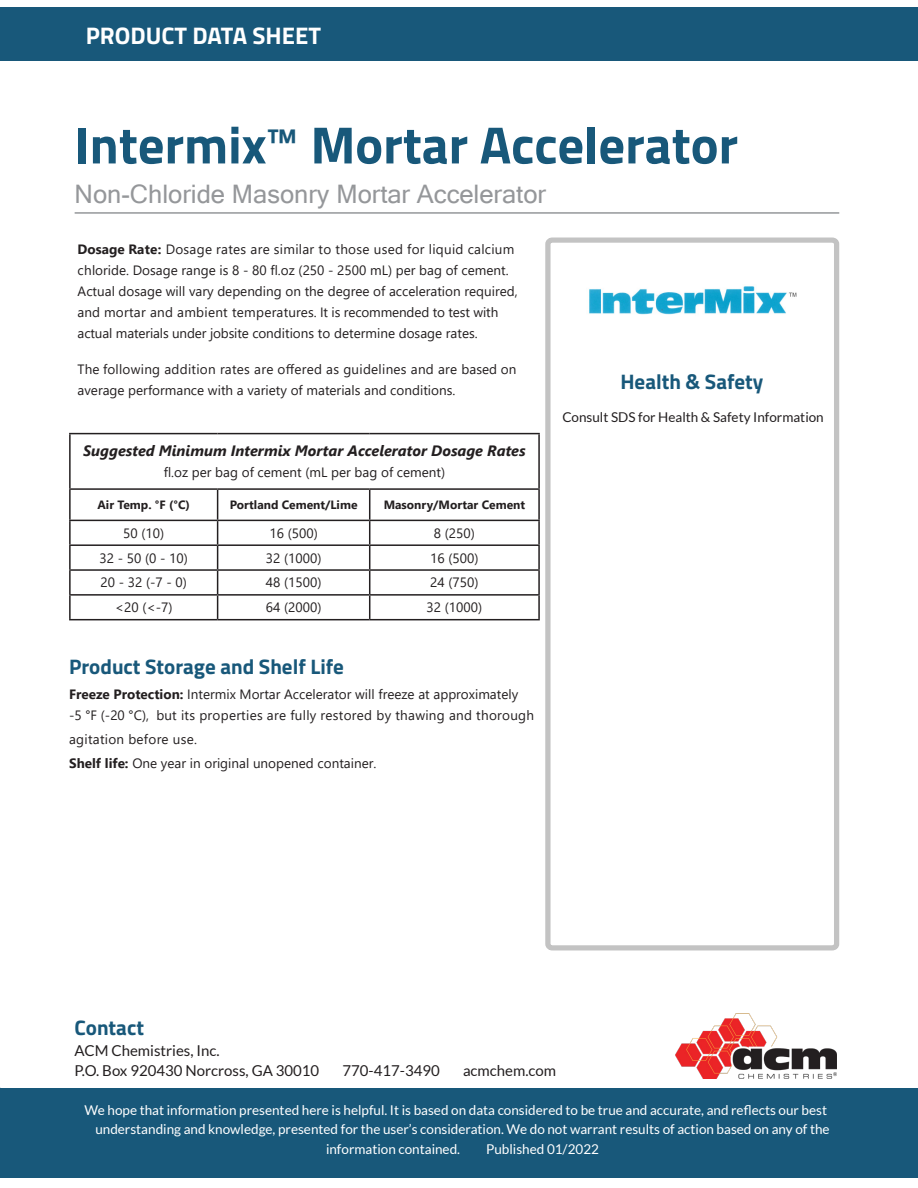
<style>
.page{position:relative;width:918px;height:1188px;background:#fff}
.page>*{position:absolute;margin:0;border:0;box-sizing:border-box;transform-origin:0 0}
.Main_Header{font:700 52.5px "Titillium Web";color:#18587a}
.Main_Sub_Header{font:25.5px "Microsoft Sans Serif";color:#95979a}
.t1{font:700 24px "Titillium Web";color:#fff}
.Right_Para_Header{font:700 21px "Titillium Web";color:#18587a}
.t2{font:15px "Lato";color:#231f20}
.Body{font:italic 700 15px "Segoe UI";color:#231f20}
.Bullets{font:13.5px/21px "Segoe UI";color:#231f20}
.Body-2{font:13.5px/21px "Segoe UI";color:#231f20}
.Footer_Text{font:13.5px "Lato";color:#fff}
.Right_Para_Text{font:13.5px "Lato";color:#231f20}
.Body-3{font:13.5px "Segoe UI";letter-spacing:.02em;color:#231f20}
.Body-4{font:700 12px "Segoe UI";color:#231f20}
.s1{font-family:"Ebrima";font-size:42px}
.s2{font-weight:700}
</style>
<div class="page">
<div style="left:0;top:8px;width:918px;height:54px;background:#18587a"></div>
<hr style="left:75px;top:212px;width:764px;height:2px;background:#95979a">
<svg style="left:545px;top:237px;width:295px;height:714px"></svg>
<div style="left:0;top:1088px;width:918px;height:90px;background:#18587a"></div>
<hr style="left:69px;top:433px;width:149px;height:1px;background:#231f20">
<hr style="left:69px;top:434px;width:2px;height:54px;background:#231f20">
<hr style="left:218px;top:433px;width:152px;height:1px;background:#231f20">
<hr style="left:370px;top:433px;width:170px;height:1px;background:#231f20">
<hr style="left:538px;top:434px;width:2px;height:54px;background:#231f20">
<hr style="left:69px;top:488px;width:149px;height:2px;background:#231f20">
<hr style="left:69px;top:490px;width:2px;height:30px;background:#231f20">
<hr style="left:218px;top:488px;width:152px;height:2px;background:#231f20">
<hr style="left:217px;top:490px;width:1px;height:30px;background:#231f20">
<hr style="left:370px;top:488px;width:170px;height:2px;background:#231f20">
<hr style="left:369px;top:490px;width:1px;height:30px;background:#231f20">
<hr style="left:538px;top:490px;width:2px;height:30px;background:#231f20">
<hr style="left:69px;top:520px;width:149px;height:1px;background:#231f20">
<hr style="left:69px;top:521px;width:2px;height:23px;background:#231f20">
<hr style="left:218px;top:520px;width:152px;height:1px;background:#231f20">
<hr style="left:370px;top:520px;width:170px;height:1px;background:#231f20">
<hr style="left:538px;top:521px;width:2px;height:23px;background:#231f20">
<hr style="left:69px;top:544px;width:149px;height:2px;background:#231f20">
<hr style="left:69px;top:546px;width:2px;height:23px;background:#231f20">
<hr style="left:218px;top:544px;width:152px;height:2px;background:#231f20">
<hr style="left:370px;top:544px;width:170px;height:2px;background:#231f20">
<hr style="left:538px;top:546px;width:2px;height:23px;background:#231f20">
<hr style="left:69px;top:569px;width:149px;height:2px;background:#231f20">
<hr style="left:69px;top:571px;width:2px;height:23px;background:#231f20">
<hr style="left:218px;top:569px;width:152px;height:2px;background:#231f20">
<hr style="left:370px;top:569px;width:170px;height:2px;background:#231f20">
<hr style="left:538px;top:571px;width:2px;height:23px;background:#231f20">
<hr style="left:69px;top:594px;width:149px;height:2px;background:#231f20">
<hr style="left:69px;top:596px;width:2px;height:23px;background:#231f20">
<hr style="left:218px;top:594px;width:152px;height:2px;background:#231f20">
<svg style="left:217px;top:521px;width:1px;height:98px"></svg>
<hr style="left:370px;top:594px;width:170px;height:2px;background:#231f20">
<svg style="left:369px;top:521px;width:1px;height:98px"></svg>
<hr style="left:538px;top:596px;width:2px;height:23px;background:#231f20">
<hr style="left:69px;top:619px;width:149px;height:1px;background:#231f20">
<hr style="left:218px;top:619px;width:152px;height:1px;background:#231f20">
<hr style="left:370px;top:619px;width:170px;height:1px;background:#231f20">
<img style="left:675px;top:1013px;width:162px;height:66px">
<img style="left:587px;top:285px;width:214px;height:33px">
<p class="t1" style="left:86px;top:17px;width:237px">PRODUCT DATA SHEET</p>
<p class="Main_Header" style="left:75px;top:105px;width:665px">Intermix<span class="s1">™</span> Mortar Accelerator</p>
<p class="Main_Sub_Header" style="left:75px;top:177px;width:473px">Non-Chloride Masonry Mortar Accelerator</p>
<p class="Bullets" style="left:78px;top:238px;width:442px"><span class="s2">Dosage Rate:</span> Dosage rates are similar to those used for liquid calcium chloride. Dosage range is 8 - 80 fl.oz (250 - 2500 mL) per bag of cement.<br>Actual dosage will vary depending on the degree of acceleration required, and mortar and ambient temperatures. It is recommended to test with actual materials under jobsite conditions to determine dosage rates.</p>
<p class="Bullets" style="left:78px;top:358px;width:440px">The following addition rates are offered as guidelines and are based on average performance with a variety of materials and conditions.</p>
<p class="Body" style="left:83px;top:437px;width:444px">Suggested Minimum Intermix Mortar Accelerator Dosage Rates</p>
<p class="Body-2" style="left:164px;top:461px;width:283px">fl.oz per bag of cement (mL per bag of cement)</p>
<p class="Body-4" style="left:98px;top:494px;width:94px">Air Temp. °F (°C)</p>
<p class="Body-4" style="left:230px;top:494px;width:129px">Portland Cement/Lime</p>
<p class="Body-4" style="left:384px;top:494px;width:143px">Masonry/Mortar Cement</p>
<p class="Body-2" style="left:123px;top:521px;width:42px">50 (10)</p>
<p class="Body-2" style="left:270px;top:521px;width:50px">16 (500)</p>
<p class="Body-2" style="left:434px;top:521px;width:42px">8 (250)</p>
<p class="Body-2" style="left:100px;top:546px;width:90px">32 - 50 (0 - 10)</p>
<p class="Body-2" style="left:266px;top:546px;width:57px">32 (1000)</p>
<p class="Body-2" style="left:430px;top:546px;width:50px">16 (500)</p>
<p class="Body-2" style="left:100px;top:571px;width:88px">20 - 32 (-7 - 0)</p>
<p class="Body-2" style="left:266px;top:571px;width:57px">48 (1500)</p>
<p class="Body-2" style="left:430px;top:571px;width:50px">24 (750)</p>
<p class="Body-2" style="left:115px;top:596px;width:59px">&lt;20 (&lt;-7)</p>
<p class="Body-2" style="left:266px;top:596px;width:57px">64 (2000)</p>
<p class="Body-2" style="left:427px;top:596px;width:57px">32 (1000)</p>
<p class="Right_Para_Header" style="left:69px;top:650px;width:276px">Product Storage and Shelf Life</p>
<p class="Body-2" style="left:69px;top:683px;width:466px"><span class="s2">Freeze Protection:</span> Intermix Mortar Accelerator will freeze at approximately -5 °F (-20 °C), but its properties are fully restored by thawing and thorough</p>
<p class="Body-3" style="left:69px;top:727px;width:129px">agitation before use.</p>
<p class="Body-2" style="left:69px;top:752px;width:309px"><span class="s2">Shelf life:</span> One year in original unopened container.</p>
<p class="Right_Para_Header" style="left:621px;top:366px;width:144px">Health &amp; Safety</p>
<p class="Right_Para_Text" style="left:562px;top:410px;width:263px">Consult SDS for Health &amp; Safety Information</p>
<p class="Right_Para_Header" style="left:75px;top:1012px;width:71px">Contact</p>
<p class="t2" style="left:75px;top:1042px;width:147px">ACM Chemistries, Inc.</p>
<p class="t2" style="left:75px;top:1062px;width:246px">P.O. Box 920430 Norcross, GA 30010</p>
<p class="t2" style="left:342px;top:1062px;width:99px">770-417-3490</p>
<p class="t2" style="left:463px;top:1062px;width:95px">acmchem.com</p>
<p class="Footer_Text" style="left:84px;top:1102px;width:744px">We hope that information presented here is helpful. It is based on data considered to be true and accurate, and reflects our best</p>
<p class="Footer_Text" style="left:95px;top:1122px;width:736px">understanding and knowledge, presented for the user’s consideration. We do not warrant results of action based on any of the</p>
<p class="Footer_Text" style="left:326px;top:1141px;width:136px">information contained.</p>
<p class="Footer_Text" style="left:486px;top:1141px;width:114px">Published 01/2022</p>
</div>
